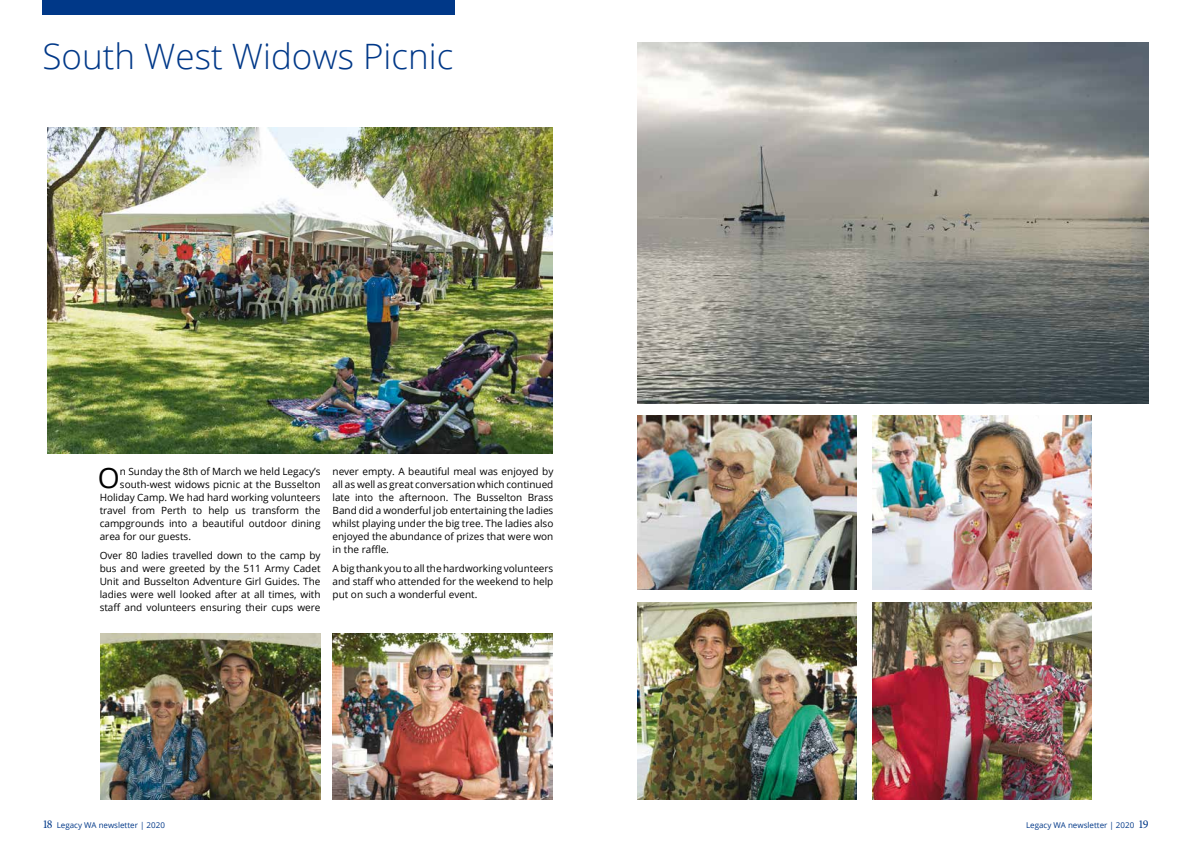
<style>
.page{position:relative;width:1191px;height:842px;background:#fff}
.page>*{position:absolute;margin:0;border:0;box-sizing:border-box;transform-origin:0 0}
.t1{font:300 35px "Open Sans";color:#003888}
.t2{font:28.2px "Open Sans";color:#000}
.t3{font:10px/13px "Open Sans";color:#000;text-align:justify}
.t4{font:8px "Open Sans";color:#003888}
.s1{font-family:"Minion Pro";font-size:12px}
</style>
<div class="page">
<div style="left:43px;top:0;width:411px;height:14px;background:#003888"></div>
<img style="left:637px;top:602px;width:219px;height:197px">
<img style="left:637px;top:43px;width:511px;height:360px">
<img style="left:48px;top:128px;width:505px;height:325px">
<img style="left:872px;top:602px;width:219px;height:197px">
<img style="left:637px;top:415px;width:219px;height:174px">
<img style="left:872px;top:415px;width:219px;height:174px">
<img style="left:332px;top:633px;width:221px;height:166px">
<img style="left:101px;top:633px;width:219px;height:166px">
<h1 class="t1" style="left:43px;top:33px;width:412px">South West Widows Picnic</h1>
<h2 class="t2" style="left:98px;top:458px;width:23px">O</h2>
<p class="t3" style="left:120px;top:464px;width:202px">n Sunday the 8th of March we held Legacy’s</p>
<p class="t3" style="left:120px;top:477px;width:202px">south-west widows picnic at the Busselton</p>
<p class="t3" style="left:100px;top:490px;width:222px">Holiday Camp. We had hard working volunteers</p>
<p class="t3" style="left:100px;top:503px;width:222px">travel from Perth to help us transform the</p>
<p class="t3" style="left:100px;top:516px;width:222px">campgrounds into a beautiful outdoor dining</p>
<p class="t3" style="left:100px;top:529px;width:93px">area for our guests.</p>
<p class="t3" style="left:100px;top:548px;width:222px">Over 80 ladies travelled down to the camp by bus and were greeted by the 511 Army Cadet Unit and Busselton Adventure Girl Guides. The ladies were well looked after at all times, with staff and volunteers ensuring their cups were</p>
<p class="t3" style="left:332px;top:464px;width:222px">never empty. A beautiful meal was enjoyed by all as well as great conversation which continued late into the afternoon. The Busselton Brass Band did a wonderful job entertaining the ladies whilst playing under the big tree. The ladies also enjoyed the abundance of prizes that were won in the raffle.</p>
<p class="t3" style="left:332px;top:561px;width:222px">A big thank you to all the hardworking volunteers and staff who attended for the weekend to help put on such a wonderful event.</p>
<p class="t4" style="left:43px;top:820px;width:124px"><span class="s1">18</span> Legacy WA newsletter | 2020</p>
<p class="t4" style="left:1026px;top:820px;width:124px">Legacy WA newsletter | 2020 <span class="s1">19</span></p>
</div>
